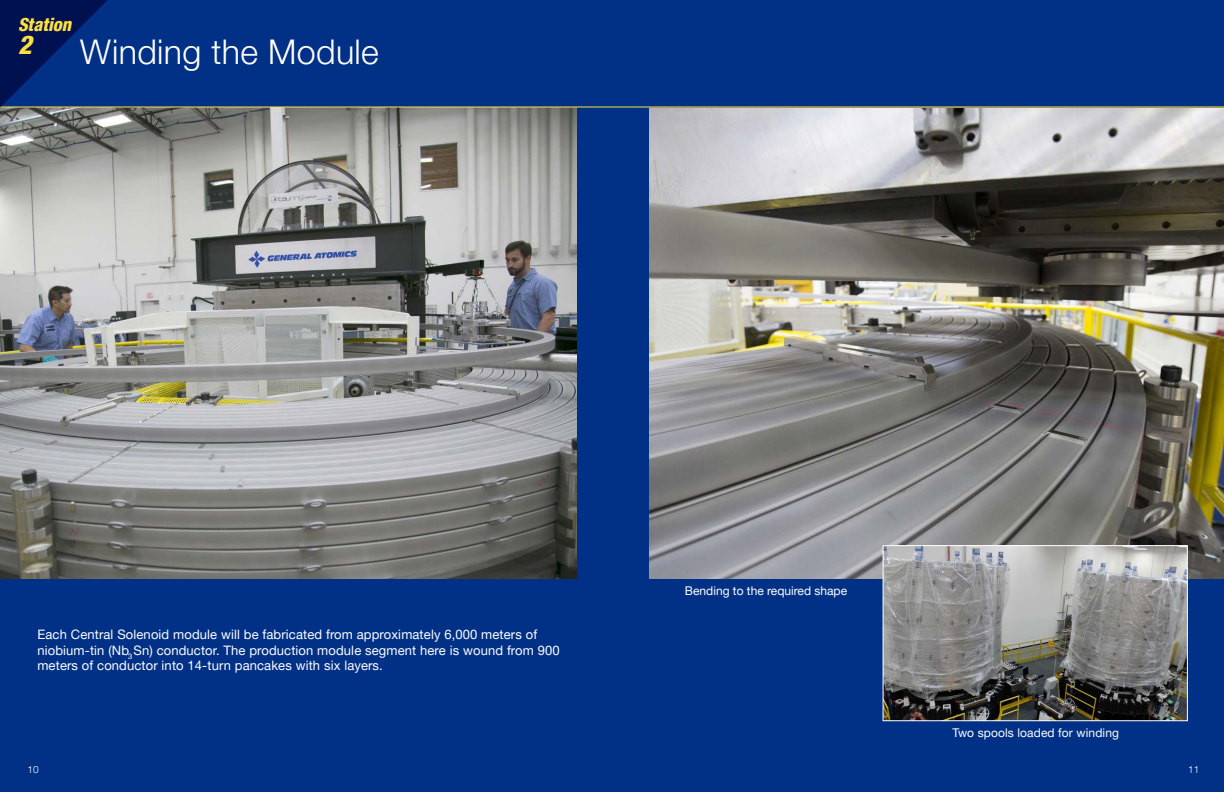
<style>
.page{position:relative;width:1224px;height:792px;background:#fff}
.page>*{position:absolute;margin:0;border:0;box-sizing:border-box;transform-origin:0 0}
.t1{font:300 34px "Helvetica Neue LT Pro";letter-spacing:.01em;color:#fff}
.Group_head{font:italic 800 condensed 26px "Helvetica Neue LT Pro";color:#ffe13e}
.Group_head-2{font:italic 800 condensed 18px "Helvetica Neue LT Pro";color:#ffe13e}
.t2{font:13px/15.6px "Helvetica Neue LT Pro";letter-spacing:.01em;color:#fff}
.t3{font:12px "Helvetica Neue LT Pro";color:#fff}
.Group_head-3{font:300 10px "Helvetica Neue LT Pro";color:#fff}
</style>
<div class="page">
<img style="left:649px;top:108px;width:575px;height:472px">
<img style="left:0;top:108px;width:577px;height:472px">
<div style="left:577px;top:18px;width:72px;height:661px;background:#003186"></div>
<div style="left:0;top:0;width:1224px;height:107px;background:#003186"></div>
<hr style="left:0;top:106px;width:1224px;height:2px;background:#ffe13e">
<svg style="left:0;top:0;width:116px;height:117px"></svg>
<div style="left:0;top:580px;width:1224px;height:212px;background:#003186"></div>
<img style="left:885px;top:547px;width:301px;height:172px">
<div style="left:883px;top:545px;width:305px;height:176px;border:1px solid #fff"></div>
<p class="Group_head-2" style="left:18px;top:13px;width:55px">Station</p>
<p class="Group_head" style="left:18px;top:29px;width:15px">2</p>
<p class="t1" style="left:80px;top:31px;width:300px">Winding the Module</p>
<p class="t2" style="left:37px;top:627px;width:524px">Each Central Solenoid module will be fabricated from approximately 6,000 meters of niobium-tin (Nb<sub>3</sub>Sn) conductor. The production module segment here is wound from 900 meters of conductor into 14-turn pancakes with six layers.</p>
<p class="t3" style="left:685px;top:583px;width:164px">Bending to the required shape</p>
<p class="t3" style="left:952px;top:725px;width:168px">Two spools loaded for winding</p>
<p class="Group_head-3" style="left:27px;top:763px;width:13px">10</p>
<p class="Group_head-3" style="left:1188px;top:763px;width:13px">11</p>
</div>
